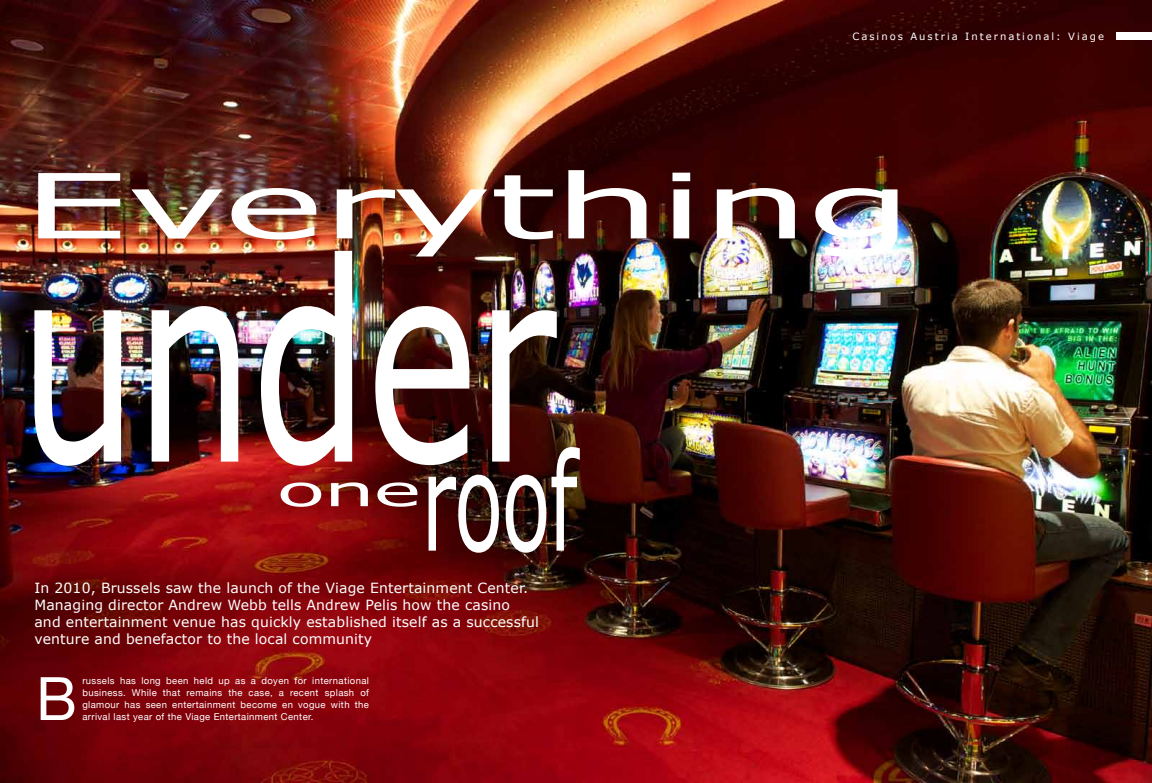
<style>
.page{position:relative;width:1152px;height:783px;background:#fff}
.page>*{position:absolute;margin:0;border:0;box-sizing:border-box;transform-origin:0 0}
.t1{font:277.4px "Verdana";letter-spacing:-.02em;color:#fff;scale:.68 1}
.t2{font:135.5px "Verdana";color:#fff;scale:.6 1}
.t3{font:89.8px "Verdana";letter-spacing:-.02em;color:#fff;scale:1.91 1}
.t4{font:59.9px "Helvetica Neue";color:#fff}
.t5{font:42.3px "Verdana";color:#fff;scale:1.91 1}
.t6{font:14px/16.8px "Verdana";letter-spacing:.01em;color:#fff}
.t7{font:10px "Verdana";letter-spacing:.2em;color:#fff}
.t8{font:9.5px/12px "Helvetica Neue";letter-spacing:.04em;color:#fff;text-align:justify}
</style>
<div class="page">
<img style="left:0;top:0;width:1152px;height:783px">
<div style="left:1116px;top:32px;width:36px;height:8px;background:#fff"></div>
<p class="t7" style="left:852px;top:30px;width:253px">Casinos Austria International: Viage</p>
<h3 class="t3" style="left:21px;top:149px;width:468px">Everything</h3>
<h1 class="t1" style="left:18px;top:184px;width:793px">under</h1>
<h2 class="t2" style="left:421px;top:415px;width:261px">roof</h2>
<h3 class="t5" style="left:276px;top:464px;width:77px">one</h3>
<p class="t6" style="left:34px;top:579px;width:506px">In 2010, Brussels saw the launch of the Viage Entertainment Center.<br>Managing director Andrew Webb tells Andrew Pelis how the casino and entertainment venue has quickly established itself as a successful venture and benefactor to the local community</p>
<h3 class="t4" style="left:36px;top:663px;width:43px">B</h3>
<p class="t8" style="left:82px;top:674px;width:288px">russels has long been held up as a doyen for international business. While that remains the case, a recent splash of glamour has seen entertainment become en vogue with the arrival last year of the Viage Entertainment Center.</p>
</div>
